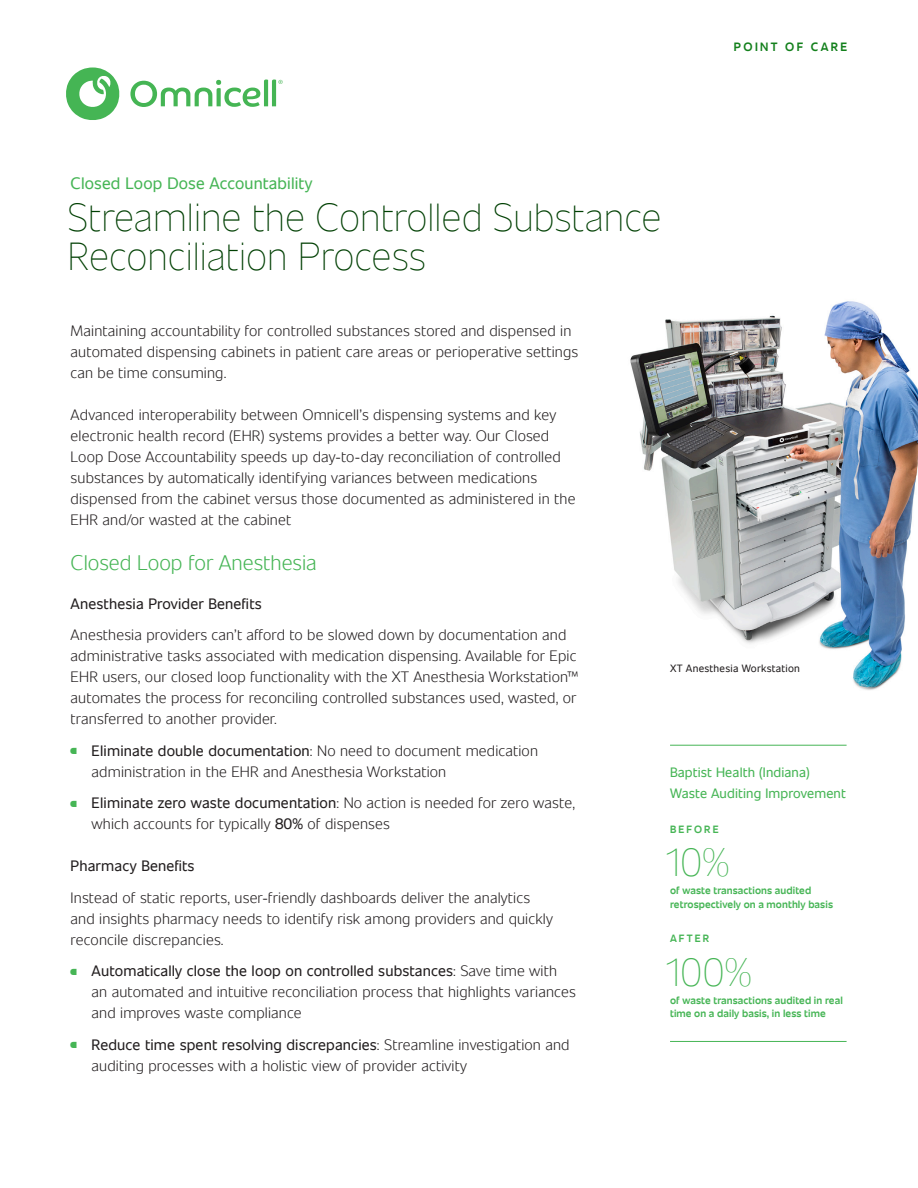
<style>
.page{position:relative;width:918px;height:1188px;background:#fff}
.page>*{position:absolute;margin:0;border:0;box-sizing:border-box;transform-origin:0 0}
.Header_4{font:200 39px/39px "Unitext";color:#014003}
.Header_4-2{font:200 39px "Unitext";color:#46b555}
.Head_2{font:300 21px "Unitext";color:#46b555}
.Solution_Descriptor{font:16.5px "Unitext";letter-spacing:.01em;color:#46b555}
.Body_10_14_-_14_Afte{font:300 15px/21px "Unitext";letter-spacing:.01em;color:#231f20}
.Body_10_14_-_7_After{font:300 15px/21px "Unitext";letter-spacing:.01em;color:#231f20}
.Head_3{font:15px "Unitext";letter-spacing:.01em;color:#231f20}
.t1{font:13.5px/21px "Unitext";letter-spacing:.01em;color:#46b555}
.Flag_Body{font:600 12px "Unitext";letter-spacing:.2em;color:#13801c}
.Micro_Text{font:600 10.5px/13.5px "Unitext";letter-spacing:.01em;color:#46b555}
.Caption_Small{font:10.5px "Unitext";letter-spacing:.025em;color:#231f20}
.s1{font-family:"Superellipse";font-weight:400;font-size:12px;color:#46b555}
.s2{font-weight:400}
</style>
<div class="page">
<svg style="left:66px;top:67px;width:54px;height:53px"></svg>
<svg style="left:130px;top:80px;width:153px;height:27px"></svg>
<img style="left:630px;top:301px;width:288px;height:389px">
<hr style="left:670px;top:745px;width:177px;height:1px;background:#46b555">
<hr style="left:670px;top:1041px;width:177px;height:1px;background:#46b555">
<p class="Solution_Descriptor" style="left:71px;top:171px;width:243px">Closed Loop Dose Accountability</p>
<p class="Header_4" style="left:68px;top:195px;width:596px">Streamline the Controlled Substance<br>Reconciliation Process</p>
<p class="Flag_Body" style="left:734px;top:38px;width:115px">POINT OF CARE</p>
<p class="Body_10_14_-_14_Afte" style="left:71px;top:319px;width:509px">Maintaining accountability for controlled substances stored and dispensed in automated dispensing cabinets in patient care areas or perioperative settings can be time consuming.</p>
<p class="Body_10_14_-_14_Afte" style="left:71px;top:403px;width:506px">Advanced interoperability between Omnicell’s dispensing systems and key electronic health record (EHR) systems provides a better way. Our Closed Loop Dose Accountability speeds up day-to-day reconciliation of controlled substances by automatically identifying variances between medications dispensed from the cabinet versus those documented as administered in the EHR and/or wasted at the cabinet</p>
<p class="Head_2" style="left:71px;top:548px;width:248px">Closed Loop for Anesthesia</p>
<p class="Head_3" style="left:71px;top:593px;width:193px">Anesthesia Provider Benefits</p>
<p class="Body_10_14_-_7_After" style="left:71px;top:624px;width:509px">Anesthesia providers can’t afford to be slowed down by documentation and administrative tasks associated with medication dispensing. Available for Epic EHR users, our closed loop functionality with the XT Anesthesia Workstation™ automates the process for reconciling controlled substances used, wasted, or transferred to another provider.</p>
<p class="Body_10_14_-_14_Afte" style="left:92px;top:739px;width:448px;text-indent:-21px"><span class="s1">A</span> <span class="s2">Eliminate double documentation</span>: No need to document medication administration in the EHR and Anesthesia Workstation</p>
<p class="Body_10_14_-_14_Afte" style="left:92px;top:792px;width:485px;text-indent:-21px"><span class="s1">A</span> <span class="s2">Eliminate zero waste documentation</span>: No action is needed for zero waste, which accounts for typically <span class="s2">80%</span> of dispenses</p>
<p class="Head_3" style="left:71px;top:855px;width:125px">Pharmacy Benefits</p>
<p class="Body_10_14_-_7_After" style="left:71px;top:886px;width:484px">Instead of static reports, user-friendly dashboards deliver the analytics and insights pharmacy needs to identify risk among providers and quickly reconcile discrepancies.</p>
<p class="Body_10_14_-_14_Afte" style="left:92px;top:960px;width:486px;text-indent:-21px"><span class="s1">A</span> <span class="s2">Automatically close the loop on controlled substances</span>: Save time with an automated and intuitive reconciliation process that highlights variances and improves waste compliance</p>
<p class="Body_10_14_-_14_Afte" style="left:92px;top:1033px;width:479px;text-indent:-21px"><span class="s1">A</span> <span class="s2">Reduce time spent resolving discrepancies</span>: Streamline investigation and auditing processes with a holistic view of provider activity</p>
<p class="Caption_Small" style="left:670px;top:660px;width:131px">XT Anesthesia Workstation</p>
<p class="t1" style="left:670px;top:761px;width:177px">Baptist Health (Indiana)<br>Waste Auditing Improvement</p>
<p class="Micro_Text" style="left:670px;top:822px;width:50px">BEFORE</p>
<p class="Header_4-2" style="left:667px;top:835px;width:64px">10%</p>
<p class="Micro_Text" style="left:670px;top:883px;width:165px">of waste transactions audited retrospectively on a monthly basis</p>
<p class="Micro_Text" style="left:670px;top:931px;width:41px">AFTER</p>
<p class="Header_4-2" style="left:667px;top:944px;width:87px">100%</p>
<p class="Micro_Text" style="left:670px;top:993px;width:174px">of waste transactions audited in real time on a daily basis, in less time</p>
</div>
